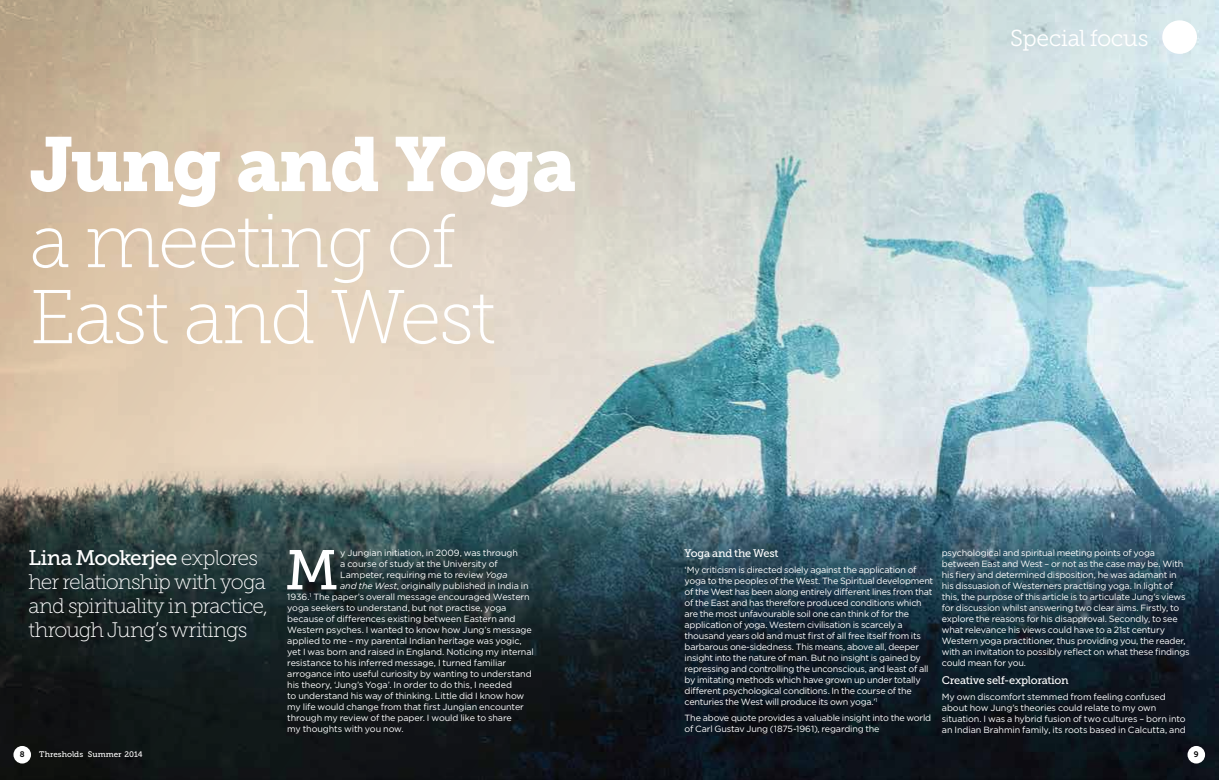
<style>
.page{position:relative;width:1219px;height:780px;background:#fff}
.page>*{position:absolute;margin:0;border:0;box-sizing:border-box;transform-origin:0 0}
.t1{font:76px/76px "Museo Slab 100";letter-spacing:-.03em;color:#fff}
.t2{font:76px "Museo Slab 900";letter-spacing:-.03em;color:#fff}
.t3{font:55.7px "Museo Slab 500";color:#fff}
.t4{font:23px "Museo Slab 300";letter-spacing:-.02em;color:#fff}
.t5{font:21px/24px "Museo Slab 100";letter-spacing:-.035em;color:#fff;text-align:justify}
.t6{font:21px "Museo Slab 500";letter-spacing:-.035em;color:#fff}
.t7{font:11px "Museo Slab 500";letter-spacing:-.025em;color:#fff}
.t8{font:9px/11px "Gotham";letter-spacing:-.02em;color:#fff}
.t9{font:8px "Museo Slab 500";letter-spacing:-.005em;color:#fff}
.t10{font:8px "Museo Slab 700";color:#000}
.s1{font-family:"Museo Slab 100"}
.s2{font-style:italic}
</style>
<div class="page">
<img style="left:0;top:0;width:1205px;height:780px">
<div style="left:13px;top:746px;width:18px;height:17px;background:#fff;border-radius:50%"></div>
<div style="left:1187px;top:746px;width:18px;height:17px;background:#fff;border-radius:50%"></div>
<div style="left:1162px;top:20px;width:35px;height:34px;background:#fff;border-radius:50%"></div>
<h1 class="t2" style="left:30px;top:120px;width:548px">Jung and Yoga</h1>
<h1 class="t1" style="left:30px;top:203px;width:468px">a meeting of<br>East and West</h1>
<h3 class="t6" style="left:28px;top:545px;width:231px">Lina Mookerjee <span class="s1">explores</span></h3>
<h3 class="t5" style="left:28px;top:569px;width:241px">her relationship with yoga and spirituality in practice, through Jung’s writings</h3>
<h2 class="t3" style="left:285px;top:539px;width:55px">M</h2>
<p class="t8" style="left:340px;top:547px;width:179px">y Jungian initiation, in 2009, was through</p>
<p class="t8" style="left:340px;top:558px;width:159px">a course of study at the University of</p>
<p class="t8" style="left:340px;top:569px;width:169px">Lampeter, requiring me to review <span class="s2">Yoga</span></p>
<p class="t8" style="left:340px;top:580px;width:190px"><span class="s2">and the West</span>, originally published in India in</p>
<p class="t8" style="left:287px;top:591px;width:244px">1936.<sup>1</sup> The paper’s overall message encouraged Western</p>
<p class="t8" style="left:287px;top:602px;width:221px">yoga seekers to understand, but not practise, yoga</p>
<p class="t8" style="left:287px;top:613px;width:230px">because of differences existing between Eastern and</p>
<p class="t8" style="left:287px;top:624px;width:246px">Western psyches. I wanted to know how Jung’s message</p>
<p class="t8" style="left:287px;top:635px;width:236px">applied to me – my parental Indian heritage was yogic,</p>
<p class="t8" style="left:287px;top:646px;width:248px">yet I was born and raised in England. Noticing my internal</p>
<p class="t8" style="left:287px;top:657px;width:220px">resistance to his inferred message, I turned familiar</p>
<p class="t8" style="left:287px;top:668px;width:246px">arrogance into useful curiosity by wanting to understand</p>
<p class="t8" style="left:287px;top:679px;width:226px">his theory, ‘Jung’s Yoga’. In order to do this, I needed</p>
<p class="t8" style="left:287px;top:690px;width:239px">to understand his way of thinking. Little did I know how</p>
<p class="t8" style="left:287px;top:701px;width:238px">my life would change from that first Jungian encounter</p>
<p class="t8" style="left:287px;top:712px;width:226px">through my review of the paper. I would like to share</p>
<p class="t8" style="left:287px;top:723px;width:118px">my thoughts with you now.</p>
<h3 class="t4" style="left:1010px;top:25px;width:140px">Special focus</h3>
<p class="t7" style="left:685px;top:547px;width:95px">Yoga and the West</p>
<p class="t8" style="left:685px;top:564px;width:250px">‘My criticism is directed solely against the application of yoga to the peoples of the West. The Spiritual development of the West has been along entirely different lines from that of the East and has therefore produced conditions which are the most unfavourable soil one can think of for the application of yoga. Western civilisation is scarcely a thousand years old and must first of all free itself from its barbarous one-sidedness. This means, above all, deeper insight into the nature of man. But no insight is gained by repressing and controlling the unconscious, and least of all by imitating methods which have grown up under totally different psychological conditions. In the course of the centuries the West will produce its own yoga.’<sup>1</sup></p>
<p class="t8" style="left:685px;top:712px;width:248px">The above quote provides a valuable insight into the world of Carl Gustav Jung (1875-1961), regarding the</p>
<p class="t8" style="left:942px;top:547px;width:249px">psychological and spiritual meeting points of yoga between East and West – or not as the case may be. With his fiery and determined disposition, he was adamant in his dissuasion of Westerners practising yoga. In light of this, the purpose of this article is to articulate Jung’s views for discussion whilst answering two clear aims. Firstly, to explore the reasons for his disapproval. Secondly, to see what relevance his views could have to a 21st century Western yoga practitioner, thus providing you, the reader, with an invitation to possibly reflect on what these findings could mean for you.</p>
<p class="t7" style="left:942px;top:674px;width:128px">Creative self-exploration</p>
<p class="t8" style="left:942px;top:691px;width:245px">My own discomfort stemmed from feeling confused about how Jung’s theories could relate to my own situation. I was a hybrid fusion of two cultures – born into an Indian Brahmin family, its roots based in Calcutta, and</p>
<p class="t10" style="left:20px;top:749px;width:6px">8</p>
<p class="t9" style="left:39px;top:749px;width:105px">Thresholds Summer 2014</p>
<p class="t10" style="left:1194px;top:749px;width:6px">9</p>
</div>
